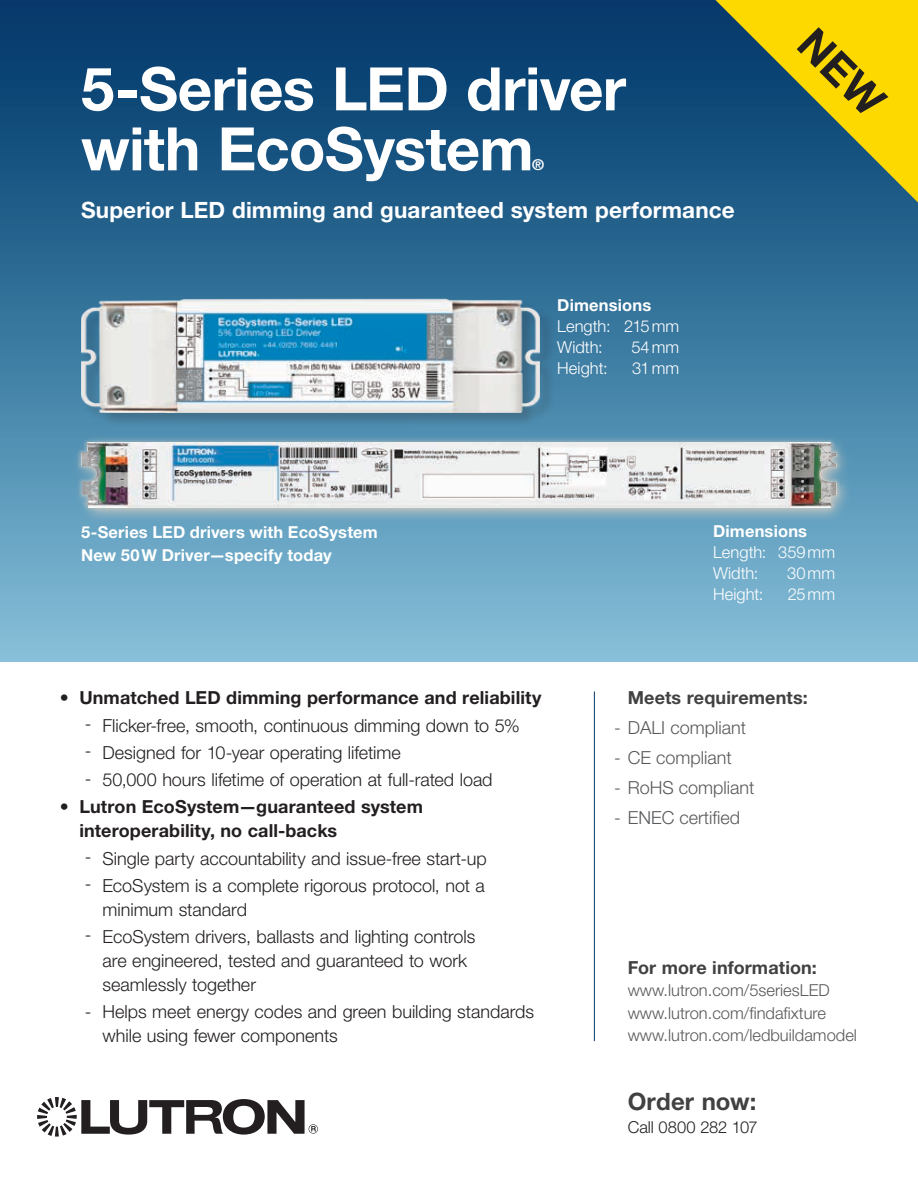
<style>
.page{position:relative;width:918px;height:1188px;background:#fff}
.page>*{position:absolute;margin:0;border:0;box-sizing:border-box;transform-origin:0 0}
.t1{font:700 60px/60px "Helvetica Neue LT Std";letter-spacing:-.01em;color:#fff}
.t2{font:700 24px "Helvetica Neue LT Std";letter-spacing:.005em;color:#414142}
.t3{font:700 22.5px "Helvetica Neue LT Std";letter-spacing:.005em;color:#fff}
.t4{font:300 18px/24px "Helvetica Neue LT Std";color:#231f20}
.t5{font:700 18px/24px "Helvetica Neue LT Std";letter-spacing:.005em;color:#231f20}
.t6{font:300 18px "Helvetica Neue LT Std";color:#58595b}
.t7{font:700 18px "Helvetica Neue LT Std";letter-spacing:.005em;color:#414142}
.t8{font:300 16.5px/22.5px "Helvetica Neue LT Std";color:#58595b}
.t9{font:700 16.5px/23.2px "Helvetica Neue LT Std";letter-spacing:.01em;color:#fff}
.t10{font:300 16.5px/21px "Helvetica Neue LT Std";letter-spacing:.005em;color:#fff}
.t11{font:300 16.5px "Helvetica Neue LT Std";color:#231f20}
.t12{font:700 15px "Helvetica Neue LT Std";color:#fff}
.s1{font-weight:300}
</style>
<div class="page">
<div style="left:0;top:0;width:918px;height:662px;background:linear-gradient(to bottom,#036,#82bfd8)"></div>
<svg style="left:37px;top:1097px;width:281px;height:40px"></svg>
<div style="left:80px;top:299px;width:475px;height:129px;background:#231f20;opacity:.25"></div>
<img style="left:81px;top:299px;width:459px;height:114px">
<svg style="left:73px;top:434px;width:779px;height:89px"></svg>
<div style="left:78px;top:439px;width:762px;height:72px;background:#c8c8c2;opacity:.75"></div>
<img style="left:81px;top:443px;width:756px;height:65px">
<hr style="left:594px;top:692px;width:1px;height:349px;background:#0a386b">
<svg style="left:716px;top:0;width:202px;height:202px"></svg>
<h1 class="t1" style="left:81px;top:58px;width:547px">5-Series LED driver with EcoSystem</h1>
<p class="t12" style="left:532px;top:156px;width:13px">®</p>
<p class="t3" style="left:81px;top:196px;width:655px">Superior LED dimming and guaranteed system performance</p>
<p class="t9" style="left:557px;top:293px;width:96px">Dimensions</p>
<p class="t10" style="left:557px;top:315px;width:124px">Length: 215mm<br>Width:</p>
<p class="t10" style="left:631px;top:336px;width:49px">54mm</p>
<p class="t10" style="left:557px;top:357px;width:52px">Height:</p>
<p class="t10" style="left:632px;top:357px;width:49px">31mm</p>
<p class="t9" style="left:81px;top:520px;width:298px">5-Series LED drivers with EcoSystem<br>New 50W Driver—specify today</p>
<p class="t5" style="left:60px;top:686px;width:483px"><span class="s1">•</span> Unmatched LED dimming performance and reliability</p>
<p class="t4" style="left:85px;top:713px;width:436px">- Flicker-free, smooth, continuous dimming down to 5%</p>
<p class="t4" style="left:85px;top:740px;width:317px">- Designed for 10-year operating lifetime</p>
<p class="t4" style="left:85px;top:767px;width:409px">- 50,000 hours lifetime of operation at full-rated load</p>
<p class="t5" style="left:79px;top:794px;width:345px;text-indent:-20px"><span class="s1">•</span> Lutron EcoSystem—guaranteed system interoperability, no call-backs</p>
<p class="t4" style="left:85px;top:846px;width:403px">- Single party accountability and issue-free start-up</p>
<p class="t4" style="left:103px;top:873px;width:384px;text-indent:-18px">- EcoSystem is a complete rigorous protocol, not a minimum standard</p>
<p class="t4" style="left:103px;top:924px;width:374px;text-indent:-18px">- EcoSystem drivers, ballasts and lighting controls are engineered, tested and guaranteed to work seamlessly together</p>
<p class="t4" style="left:103px;top:999px;width:433px;text-indent:-18px">- Helps meet energy codes and green building standards while using fewer components</p>
<p class="t9" style="left:713px;top:519px;width:96px">Dimensions</p>
<p class="t10" style="left:713px;top:541px;width:124px">Length: 359mm<br>Width:</p>
<p class="t10" style="left:787px;top:562px;width:50px">30mm</p>
<p class="t10" style="left:713px;top:583px;width:52px">Height:</p>
<p class="t10" style="left:788px;top:583px;width:49px">25mm</p>
<p class="t7" style="left:628px;top:687px;width:181px">Meets requirements:</p>
<p class="t6" style="left:614px;top:717px;width:134px">- DALI compliant</p>
<p class="t6" style="left:614px;top:747px;width:119px">- CE compliant</p>
<p class="t6" style="left:614px;top:777px;width:142px">- RoHS compliant</p>
<p class="t6" style="left:614px;top:807px;width:127px">- ENEC certified</p>
<p class="t7" style="left:628px;top:956px;width:191px">For more information:</p>
<p class="t8" style="left:628px;top:979px;width:231px">www.lutron.com/5seriesLED www.lutron.com/findafixture www.lutron.com/ledbuildamodel</p>
<h2 class="t2" style="left:628px;top:1087px;width:130px">Order now:</h2>
<p class="t11" style="left:628px;top:1117px;width:132px">Call 0800 282 107</p>
</div>
